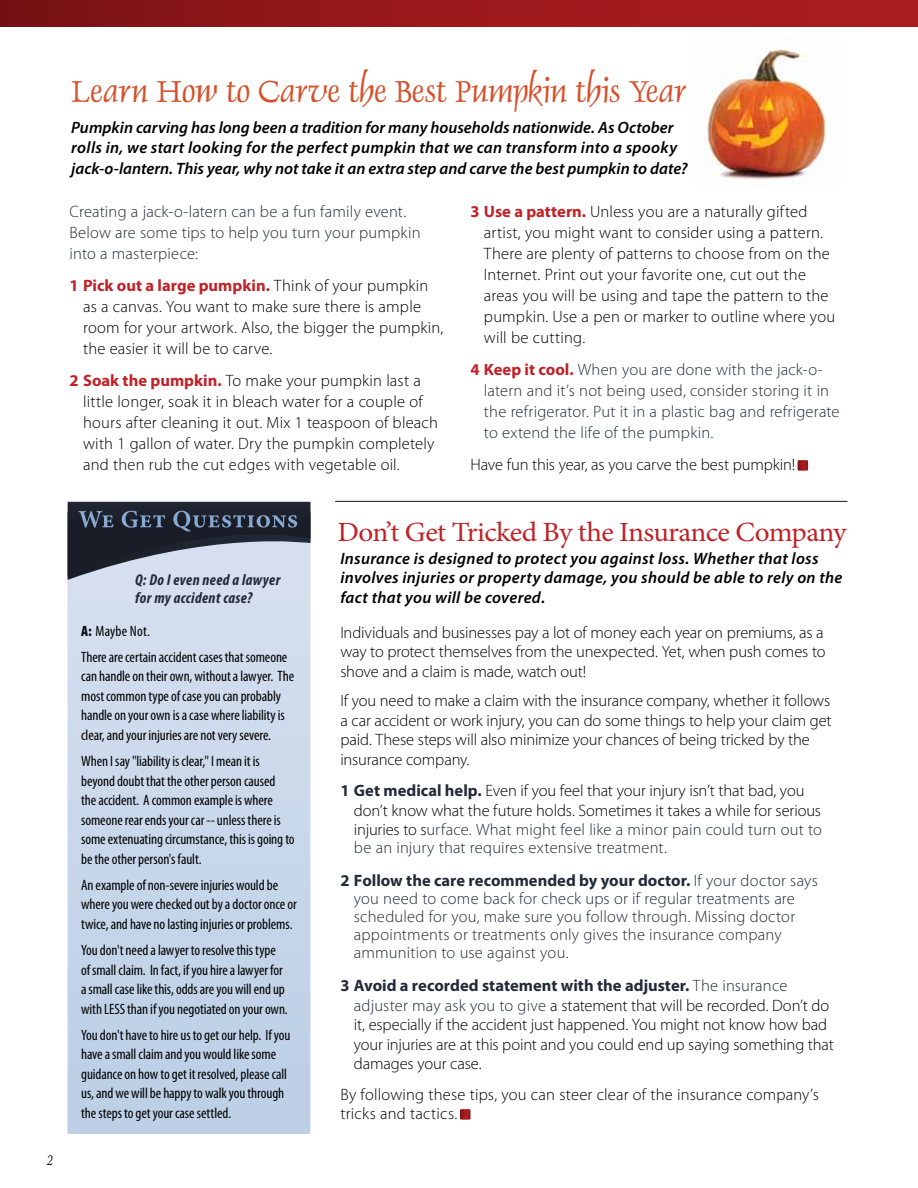
<style>
.page{position:relative;width:918px;height:1188px;background:#fff}
.page>*{position:absolute;margin:0;border:0;box-sizing:border-box;transform-origin:0 0}
.t1{font:34.5px "Dauphin";color:#d6512b}
.t2{font:27.75px "Minion Pro";letter-spacing:-.025em;color:#c12127;scale:1.05 1}
.t3{font:300 16.5px/21px "Myriad Pro";letter-spacing:.005em;color:#000}
.t4{font:300 16.5px/21px "Myriad Pro";letter-spacing:.01em;color:#232b39}
.t5{font:italic 600 16.5px/19.5px "Myriad Pro";letter-spacing:.015em;color:#000}
.t6{font:italic 700 condensed 15.75px/18.8px "Myriad Pro";letter-spacing:.025em;color:#232b39}
.t7{font:condensed 15px/19.5px "Myriad Pro";letter-spacing:-.005em;color:#000}
.t8{font:italic 300 15px "Warnock Pro";color:#000;scale:.8 1}
.s1{font-weight:700;color:#c12127}
.s2{font-weight:900;color:#0f1017}
.s3{font-weight:700;color:#232b39}
.s4{color:#232b39}
.s5{font-weight:700}
</style>
<div class="page">
<div style="left:0;top:0;width:918px;height:27px;background:linear-gradient(to right,#7d1315,#b11d20)"></div>
<img style="left:703px;top:49px;width:123px;height:131px">
<hr style="left:335px;top:501px;width:512px;height:1px;background:#0f1017">
<svg style="left:460px;top:1109px;width:10px;height:11px"></svg>
<svg style="left:798px;top:460px;width:10px;height:11px"></svg>
<svg style="left:68px;top:580px;width:242px;height:554px;background:#c8d6ea"></svg>
<svg style="left:68px;top:502px;width:243px;height:78px;background:#636b79"></svg>
<h1 class="t1" style="left:71px;top:70px;width:617px">Learn How to Carve the Best Pumpkin this Year</h1>
<p class="t5" style="left:71px;top:117px;width:608px">Pumpkin carving has long been a tradition for many households nationwide. As October rolls in, we start looking for the perfect pumpkin that we can transform into a spooky</p>
<p class="t5" style="left:71px;top:159px;width:618px">jack-o-lantern. This year, why not take it an extra step and carve the best pumpkin to date?</p>
<p class="t4" style="left:70px;top:201px;width:352px">Creating a jack-o-latern can be a fun family event.<br>Below are some tips to help you turn your pumpkin into a masterpiece:</p>
<p class="t3" style="left:83px;top:275px;width:362px;text-indent:-13px"><span class="s1">1 Pick out a large pumpkin.</span> Think of your pumpkin as a canvas. You want to make sure there is ample room for your artwork. Also, the bigger the pumpkin, the easier it will be to carve.</p>
<p class="t3" style="left:83px;top:369px;width:356px;text-indent:-13px"><span class="s1">2 Soak the pumpkin.</span> To make your pumpkin last a little longer, soak it in bleach water for a couple of hours after cleaning it out. Mix 1 teaspoon of bleach with 1 gallon of water. Dry the pumpkin completely and then rub the cut edges with vegetable oil.</p>
<p class="t3" style="left:484px;top:201px;width:353px;text-indent:-13px"><span class="s1">3 Use a pattern.</span> Unless you are a naturally gifted artist, you might want to consider using a pattern.<br>There are plenty of patterns to choose from on the Internet. Print out your favorite one, cut out the areas you will be using and tape the pattern to the pumpkin. Use a pen or marker to outline where you will be cutting.</p>
<p class="t4" style="left:484px;top:359px;width:357px;text-indent:-13px"><span class="s1">4 Keep it cool.</span> When you are done with the jack-o&shy;latern and it’s not being used, consider storing it in the refrigerator. Put it in a plastic bag and refrigerate to extend the life of the pumpkin.</p>
<p class="t3" style="left:470px;top:453px;width:326px">Have fun this year, as you carve the best pumpkin!</p>
<p class="t8" style="left:47px;top:1151px;width:9px">2</p>
<p class="t6" style="left:135px;top:570px;width:147px">Q: Do I even need a lawyer for my accident case?</p>
<p class="t7" style="left:81px;top:617px;width:208px;line-height:26.2px"><span class="s2">A:</span> Maybe Not.<br>There are certain accident cases that someone</p>
<p class="t7" style="left:81px;top:666px;width:215px">can handle on their own, without a lawyer. The most common type of case you can probably handle on your own is a case where liability is clear, and your injuries are not very severe.</p>
<p class="t7" style="left:81px;top:751px;width:215px">When I say "liability is clear," I mean it is beyond doubt that the other person caused<br>the accident. A common example is where someone rear ends your car -- unless there is some extenuating circumstance, this is going to be the other person's fault.</p>
<p class="t7" style="left:81px;top:875px;width:217px">An example of non-severe injuries would be where you were checked out by a doctor once or twice, and have no lasting injuries or problems.</p>
<p class="t7" style="left:81px;top:940px;width:208px">You don't need a lawyer to resolve this type of small claim. In fact, if you hire a lawyer for a small case like this, odds are you will end up with LESS than if you negotiated on your own.</p>
<p class="t7" style="left:81px;top:1025px;width:211px">You don't have to hire us to get our help. If you have a small claim and you would like some guidance on how to get it resolved, please call us, and we will be happy to walk you through the steps to get your case settled.</p>
<h2 class="t2" style="left:338px;top:513px;width:486px">Don’t Get Tricked By the Insurance Company</h2>
<p class="t5" style="left:340px;top:548px;width:504px">Insurance is designed to protect you against loss. Whether that loss involves injuries or property damage, you should be able to rely on the fact that you will be covered.</p>
<p class="t3" style="left:340px;top:622px;width:487px;line-height:19.5px;text-align:justify">Individuals and businesses pay a lot of money each year on premiums, as a way to protect themselves from the unexpected. Yet, when push comes to shove and a claim is made, watch out!</p>
<p class="t3" style="left:340px;top:691px;width:493px;line-height:19.5px">If you need to make a claim with the insurance company, whether it follows a car accident or work injury, you can do some things to help your claim get paid. These steps will also minimize your chances of being tricked by the insurance company.</p>
<p class="t3" style="left:354px;top:781px;width:470px;line-height:19.5px;text-indent:-13px"><span class="s3">1 Get medical help.</span> Even if you feel that your injury isn’t that bad, you don’t know what the future holds. Sometimes it takes a while for serious injuries to s<span class="s4">urface. What might feel like a minor pain could turn out to</span></p>
<p class="t4" style="left:340px;top:831px;width:479px;line-height:32.8px;text-indent:13px">be an injury that requires extensive treatment.<br><span class="s5">2 Follow the care recommended by your doctor.</span> If your doctor says</p>
<p class="t4" style="left:354px;top:890px;width:443px;line-height:18px">you need to come back for check ups or if regular treatments are scheduled for you, make sure you follow through. Missing doctor appointments or treatments only gives the insurance company ammunition to use against you.</p>
<p class="t3" style="left:354px;top:976px;width:482px;line-height:19.5px;text-indent:-13px"><span class="s3">3 Avoid a recorded statement with the adjuster.</span> <span class="s4">The insurance adjuster may ask you to give</span> a statement that will be recorded. Don’t do it, especially if the accident just happened. You might not know how bad your injuries are at this point and you could end up saying something that damages your case.</p>
<p class="t3" style="left:340px;top:1084px;width:480px;line-height:19.5px">By following these tips, you can steer clear of the insurance company’s tricks and tactics.</p>
</div>
